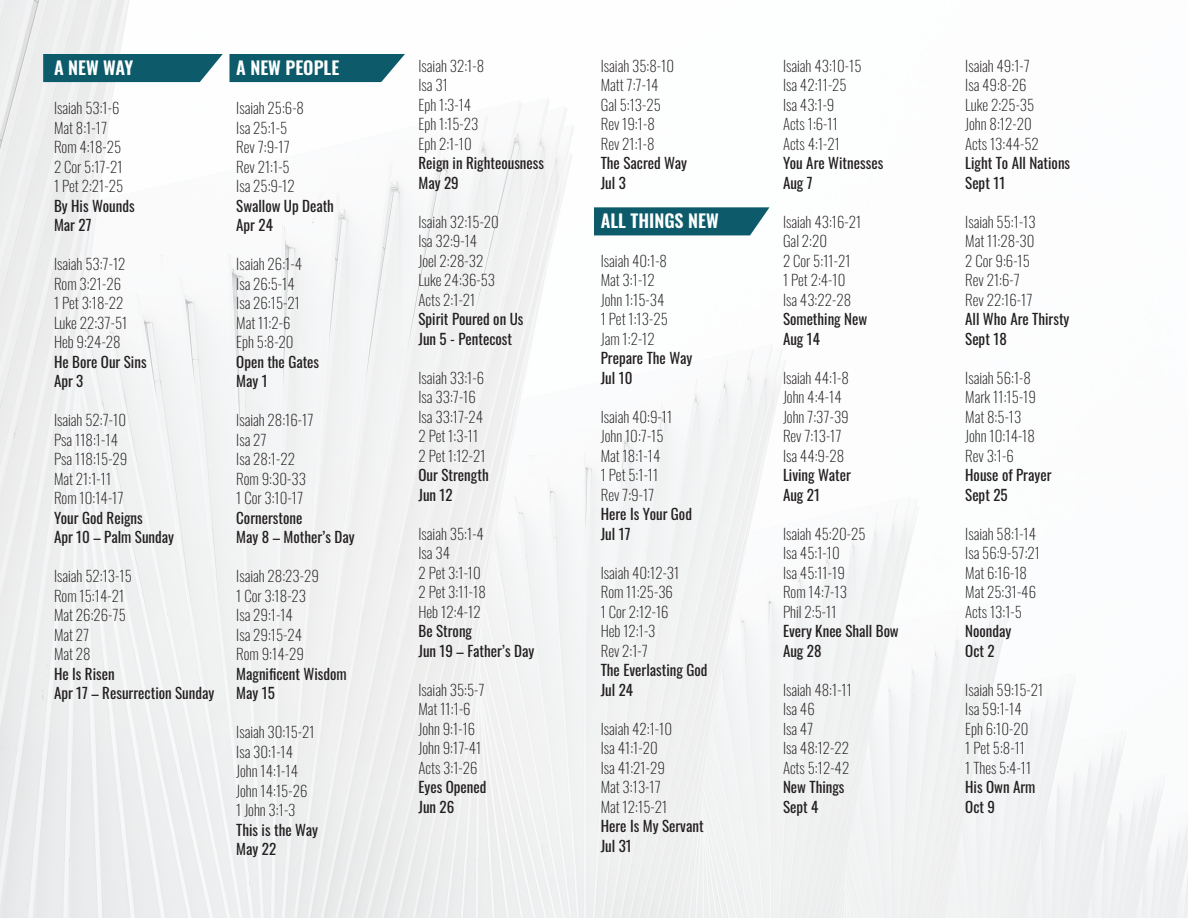
<style>
.page{position:relative;width:1188px;height:918px;background:#fff}
.page>*{position:absolute;margin:0;border:0;box-sizing:border-box;transform-origin:0 0}
.t1{font:600 18px "Oswald";color:#fff}
.t2{font:200 15px/19.5px "Oswald";color:#231f20}
.t3{font:15px/19.5px "Oswald";color:#231f20}
</style>
<div class="page">
<img style="left:0;top:0;width:1188px;height:918px">
<svg style="left:43px;top:54px;width:180px;height:28px;background:#1b6473"></svg>
<svg style="left:230px;top:54px;width:175px;height:28px;background:#1c6574"></svg>
<svg style="left:594px;top:207px;width:176px;height:28px;background:#1c6574"></svg>
<p class="t1" style="left:54px;top:59px;width:81px">A NEW WAY</p>
<p class="t2" style="left:54px;top:97px;width:71px">Isaiah 53:1-6<br>Mat 8:1-17<br>Rom 4:18-25<br>2 Cor 5:17-21<br>1 Pet 2:21-25</p>
<p class="t3" style="left:54px;top:195px;width:82px">By His Wounds<br>Mar 27</p>
<p class="t2" style="left:54px;top:253px;width:75px">Isaiah 53:7-12<br>Rom 3:21-26<br>1 Pet 3:18-22<br>Luke 22:37-51<br>Heb 9:24-28</p>
<p class="t3" style="left:54px;top:351px;width:94px">He Bore Our Sins<br>Apr 3</p>
<p class="t2" style="left:54px;top:409px;width:75px">Isaiah 52:7-10<br>Psa 118:1-14<br>Psa 118:15-29<br>Mat 21:1-11<br>Rom 10:14-17</p>
<p class="t3" style="left:54px;top:507px;width:122px">Your God Reigns<br>Apr 10 – Palm Sunday</p>
<p class="t2" style="left:54px;top:565px;width:79px">Isaiah 52:13-15<br>Rom 15:14-21<br>Mat 26:26-75<br>Mat 27<br>Mat 28</p>
<p class="t3" style="left:54px;top:663px;width:162px">He Is Risen<br>Apr 17 – Resurrection Sunday</p>
<p class="t1" style="left:236px;top:59px;width:105px">A NEW PEOPLE</p>
<p class="t2" style="left:236px;top:97px;width:69px">Isaiah 25:6-8<br>Isa 25:1-5<br>Rev 7:9-17<br>Rev 21:1-5<br>Isa 25:9-12</p>
<p class="t3" style="left:236px;top:195px;width:99px">Swallow Up Death<br>Apr 24</p>
<p class="t2" style="left:236px;top:253px;width:67px">Isaiah 26:1-4<br>Isa 26:5-14<br>Isa 26:15-21<br>Mat 11:2-6<br>Eph 5:8-20</p>
<p class="t3" style="left:236px;top:351px;width:84px">Open the Gates<br>May 1</p>
<p class="t2" style="left:236px;top:409px;width:79px">Isaiah 28:16-17<br>Isa 27<br>Isa 28:1-22<br>Rom 9:30-33<br>1 Cor 3:10-17</p>
<p class="t3" style="left:236px;top:507px;width:120px">Cornerstone<br>May 8 – Mother’s Day</p>
<p class="t2" style="left:236px;top:565px;width:84px">Isaiah 28:23-29<br>1 Cor 3:18-23<br>Isa 29:1-14<br>Isa 29:15-24<br>Rom 9:14-29</p>
<p class="t3" style="left:236px;top:663px;width:112px">Magnificent Wisdom<br>May 15</p>
<p class="t2" style="left:236px;top:721px;width:80px">Isaiah 30:15-21<br>Isa 30:1-14<br>John 14:1-14<br>John 14:15-26<br>1 John 3:1-3</p>
<p class="t3" style="left:236px;top:819px;width:83px">This is the Way<br>May 22</p>
<p class="t2" style="left:418px;top:54px;width:67px">Isaiah 32:1-8<br>Isa 31<br>Eph 1:3-14<br>Eph 1:15-23<br>Eph 2:1-10</p>
<p class="t3" style="left:418px;top:152px;width:127px">Reign in Righteousness<br>May 29</p>
<p class="t2" style="left:418px;top:210px;width:82px">Isaiah 32:15-20<br>Isa 32:9-14<br>Joel 2:28-32<br>Luke 24:36-53<br>Acts 2:1-21</p>
<p class="t3" style="left:418px;top:308px;width:106px">Spirit Poured on Us<br>Jun 5 - Pentecost</p>
<p class="t2" style="left:418px;top:366px;width:69px">Isaiah 33:1-6<br>Isa 33:7-16<br>Isa 33:17-24<br>2 Pet 1:3-11<br>2 Pet 1:12-21</p>
<p class="t3" style="left:418px;top:464px;width:72px">Our Strength<br>Jun 12</p>
<p class="t2" style="left:418px;top:522px;width:69px">Isaiah 35:1-4<br>Isa 34<br>2 Pet 3:1-10<br>2 Pet 3:11-18<br>Heb 12:4-12</p>
<p class="t3" style="left:418px;top:620px;width:117px">Be Strong<br>Jun 19 – Father’s Day</p>
<p class="t2" style="left:418px;top:678px;width:68px">Isaiah 35:5-7<br>Mat 11:1-6<br>John 9:1-16<br>John 9:17-41<br>Acts 3:1-26</p>
<p class="t3" style="left:418px;top:776px;width:69px">Eyes Opened<br>Jun 26</p>
<p class="t2" style="left:601px;top:54px;width:75px">Isaiah 35:8-10<br>Matt 7:7-14<br>Gal 5:13-25<br>Rev 19:1-8<br>Rev 21:1-8</p>
<p class="t3" style="left:601px;top:152px;width:88px">The Sacred Way<br>Jul 3</p>
<p class="t1" style="left:601px;top:211px;width:120px">ALL THINGS NEW</p>
<p class="t2" style="left:601px;top:249px;width:69px">Isaiah 40:1-8<br>Mat 3:1-12<br>John 1:15-34<br>1 Pet 1:13-25<br>Jam 1:2-12</p>
<p class="t3" style="left:601px;top:347px;width:93px">Prepare The Way<br>Jul 10</p>
<p class="t2" style="left:601px;top:405px;width:73px">Isaiah 40:9-11<br>John 10:7-15<br>Mat 18:1-14<br>1 Pet 5:1-11<br>Rev 7:9-17</p>
<p class="t3" style="left:601px;top:503px;width:93px">Here Is Your God<br>Jul 17</p>
<p class="t2" style="left:601px;top:561px;width:80px">Isaiah 40:12-31<br>Rom 11:25-36<br>1 Cor 2:12-16<br>Heb 12:1-3<br>Rev 2:1-7</p>
<p class="t3" style="left:601px;top:659px;width:108px">The Everlasting God<br>Jul 24</p>
<p class="t2" style="left:601px;top:717px;width:73px">Isaiah 42:1-10<br>Isa 41:1-20<br>Isa 41:21-29<br>Mat 3:13-17<br>Mat 12:15-21</p>
<p class="t3" style="left:601px;top:815px;width:104px">Here Is My Servant<br>Jul 31</p>
<p class="t2" style="left:783px;top:54px;width:80px">Isaiah 43:10-15<br>Isa 42:11-25<br>Isa 43:1-9<br>Acts 1:6-11<br>Acts 4:1-21</p>
<p class="t3" style="left:783px;top:152px;width:102px">You Are Witnesses<br>Aug 7</p>
<p class="t2" style="left:783px;top:210px;width:80px">Isaiah 43:16-21<br>Gal 2:20<br>2 Cor 5:11-21<br>1 Pet 2:4-10<br>Isa 43:22-28</p>
<p class="t3" style="left:783px;top:308px;width:86px">Something New<br>Aug 14</p>
<p class="t2" style="left:783px;top:366px;width:67px">Isaiah 44:1-8<br>John 4:4-14<br>John 7:37-39<br>Rev 7:13-17<br>Isa 44:9-28</p>
<p class="t3" style="left:783px;top:464px;width:69px">Living Water<br>Aug 21</p>
<p class="t2" style="left:783px;top:522px;width:84px">Isaiah 45:20-25<br>Isa 45:1-10<br>Isa 45:11-19<br>Rom 14:7-13<br>Phil 2:5-11</p>
<p class="t3" style="left:783px;top:620px;width:117px">Every Knee Shall Bow<br>Aug 28</p>
<p class="t2" style="left:783px;top:678px;width:71px">Isaiah 48:1-11<br>Isa 46<br>Isa 47<br>Isa 48:12-22<br>Acts 5:12-42</p>
<p class="t3" style="left:783px;top:776px;width:63px">New Things<br>Sept 4</p>
<p class="t2" style="left:965px;top:54px;width:75px">Isaiah 49:1-7<br>Isa 49:8-26<br>Luke 2:25-35<br>John 8:12-20<br>Acts 13:44-52</p>
<p class="t3" style="left:965px;top:152px;width:106px">Light To All Nations<br>Sept 11</p>
<p class="t2" style="left:965px;top:210px;width:72px">Isaiah 55:1-13<br>Mat 11:28-30<br>2 Cor 9:6-15<br>Rev 21:6-7<br>Rev 22:16-17</p>
<p class="t3" style="left:965px;top:308px;width:106px">All Who Are Thirsty<br>Sept 18</p>
<p class="t2" style="left:965px;top:366px;width:72px">Isaiah 56:1-8<br>Mark 11:15-19<br>Mat 8:5-13<br>John 10:14-18<br>Rev 3:1-6</p>
<p class="t3" style="left:965px;top:464px;width:88px">House of Prayer<br>Sept 25</p>
<p class="t2" style="left:965px;top:522px;width:76px">Isaiah 58:1-14<br>Isa 56:9-57:21<br>Mat 6:16-18<br>Mat 25:31-46<br>Acts 13:1-5</p>
<p class="t3" style="left:965px;top:620px;width:48px">Noonday<br>Oct 2</p>
<p class="t2" style="left:965px;top:678px;width:80px">Isaiah 59:15-21<br>Isa 59:1-14<br>Eph 6:10-20<br>1 Pet 5:8-11<br>1 Thes 5:4-11</p>
<p class="t3" style="left:965px;top:776px;width:72px">His Own Arm<br>Oct 9</p>
</div>
